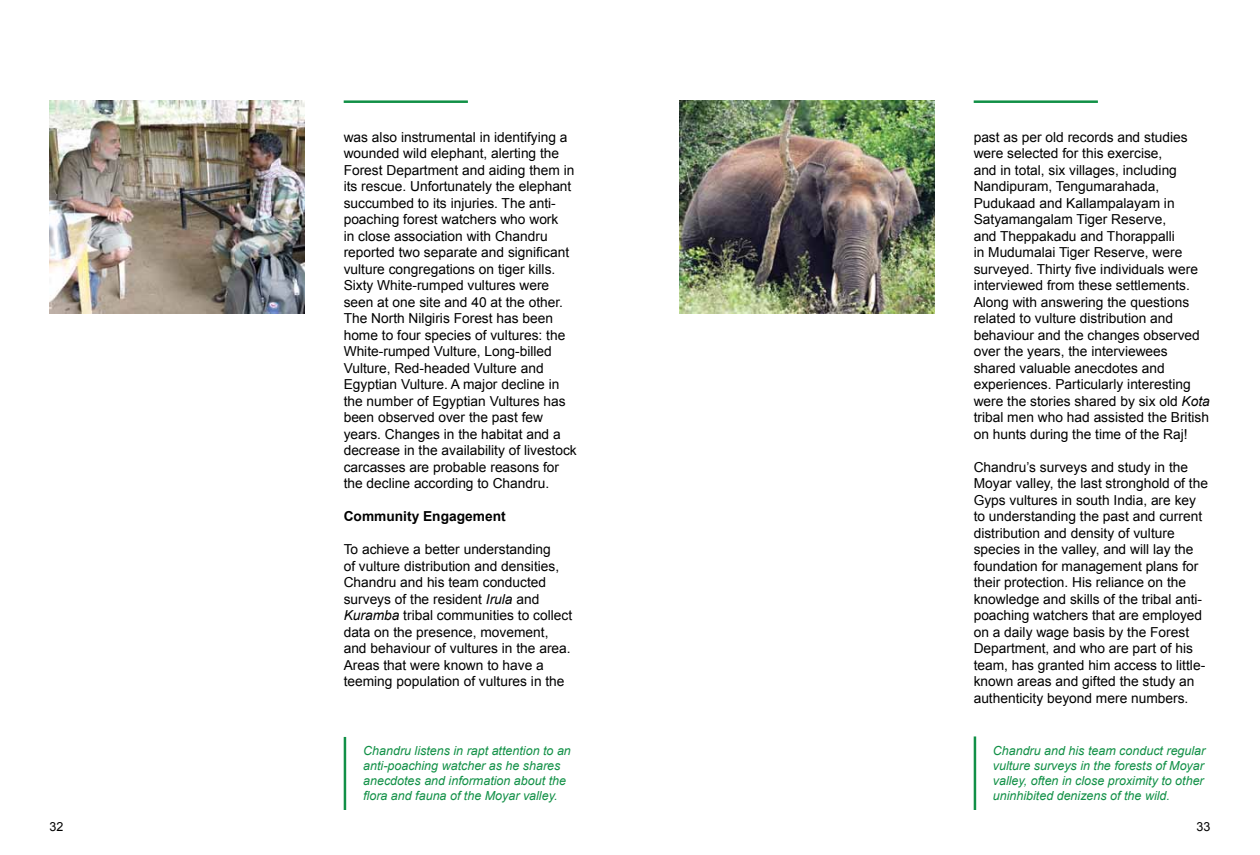
<style>
.page{position:relative;width:1260px;height:855px;background:#fff}
.page>*{position:absolute;margin:0;border:0;box-sizing:border-box;transform-origin:0 0}
.t1{font:13.75px/16.5px "Arial";color:#000}
.t2{font:700 13.75px "Arial";color:#000}
.t3{font:italic 12.5px/15px "Arial";color:#119046}
.t4{font:12.5px "Arial";color:#000}
.s1{font-style:italic}
</style>
<div class="page">
<hr style="left:344px;top:100px;width:124px;height:3px;background:#119046">
<hr style="left:974px;top:100px;width:124px;height:3px;background:#119046">
<hr style="left:344px;top:737px;width:2px;height:73px;background:#119046">
<hr style="left:974px;top:736px;width:2px;height:74px;background:#119046">
<img style="left:50px;top:100px;width:255px;height:213px">
<img style="left:680px;top:100px;width:255px;height:213px">
<p class="t1" style="left:344px;top:129px;width:235px">was also instrumental in identifying a wounded wild elephant, alerting the Forest Department and aiding them in its rescue. Unfortunately the elephant succumbed to its injuries. The anti&shy;poaching forest watchers who work<br>in close association with Chandru reported two separate and significant vulture congregations on tiger kills.<br>Sixty White-rumped vultures were seen at one site and 40 at the other.<br>The North Nilgiris Forest has been home to four species of vultures: the White-rumped Vulture, Long-billed Vulture, Red-headed Vulture and Egyptian Vulture. A major decline in the number of Egyptian Vultures has been observed over the past few years. Changes in the habitat and a decrease in the availability of livestock carcasses are probable reasons for the decline according to Chandru.</p>
<p class="t2" style="left:344px;top:508px;width:163px">Community Engagement</p>
<p class="t1" style="left:344px;top:542px;width:230px">To achieve a better understanding<br>of vulture distribution and densities, Chandru and his team conducted surveys of the resident <span class="s1">Irula</span> and <span class="s1">Kuramba</span> tribal communities to collect data on the presence, movement, and behaviour of vultures in the area.<br>Areas that were known to have a teeming population of vultures in the</p>
<p class="t1" style="left:974px;top:129px;width:238px">past as per old records and studies were selected for this exercise,<br>and in total, six villages, including Nandipuram, Tengumarahada, Pudukaad and Kallampalayam in Satyamangalam Tiger Reserve,<br>and Theppakadu and Thorappalli<br>in Mudumalai Tiger Reserve, were surveyed. Thirty five individuals were interviewed from these settlements.<br>Along with answering the questions related to vulture distribution and behaviour and the changes observed over the years, the interviewees shared valuable anecdotes and experiences. Particularly interesting were the stories shared by six old <span class="s1">Kota </span>tribal men who had assisted the British on hunts during the time of the Raj!</p>
<p class="t1" style="left:974px;top:459px;width:236px">Chandru’s surveys and study in the Moyar valley, the last stronghold of the Gyps vultures in south India, are key to understanding the past and current distribution and density of vulture species in the valley, and will lay the foundation for management plans for their protection. His reliance on the knowledge and skills of the tribal anti&shy;poaching watchers that are employed on a daily wage basis by the Forest Department, and who are part of his team, has granted him access to little&shy;known areas and gifted the study an authenticity beyond mere numbers.</p>
<p class="t3" style="left:363px;top:744px;width:209px">Chandru listens in rapt attention to an anti-poaching watcher as he shares anecdotes and information about the flora and fauna of the Moyar valley.</p>
<p class="t3" style="left:993px;top:743px;width:214px">Chandru and his team conduct regular vulture surveys in the forests of Moyar valley, often in close proximity to other uninhibited denizens of the wild.</p>
<p class="t4" style="left:50px;top:818px;width:15px">32</p>
<p class="t4" style="left:1197px;top:818px;width:15px">33</p>
</div>
